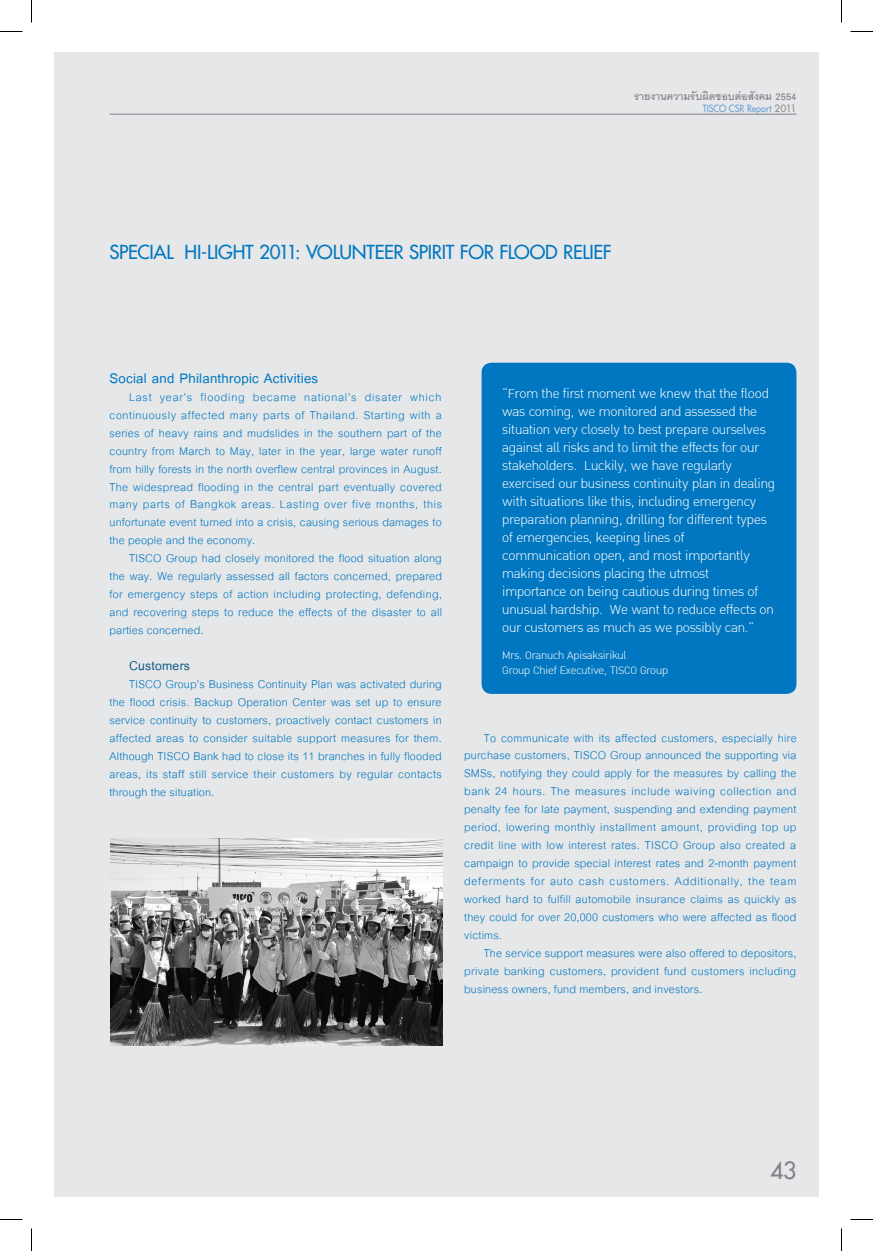
<style>
.page{position:relative;width:873px;height:1251px;background:#fff}
.page>*{position:absolute;margin:0;border:0;box-sizing:border-box;transform-origin:0 0}
.t1{font:23.25px "Futura";color:#808285}
.text{font:20.25px "UPC Cordia Bold";letter-spacing:.01em;color:#0077c0}
.head{font:18.9px "Futura";letter-spacing:-.02em;color:#0077c0}
.text-2{font:18.75px "UPC Cordia Bold";letter-spacing:.01em;color:#145b89}
.poye{font:300 18px/18px "DB Ozone X";letter-spacing:-.01em;color:#fff}
.text-3{font:16.5px/18px "UPC Cordia";letter-spacing:.01em;color:#0077c0;text-align:justify}
.poye-2{font:300 15px/15px "DB Ozone X";letter-spacing:-.01em;color:#fff}
.t2{font:700 14.25px "UPCC";color:#808285}
.t3{font:9.75px "Futura";color:#639dd4;scale:.9 1}
.s1{color:#808285}
</style>
<div class="page">
<div style="left:54px;top:52px;width:765px;height:1145px;background:#e6e7e9"></div>
<div style="left:482px;top:363px;width:314px;height:331px;background:#0077c0;border-radius:10px"></div>
<img style="left:110px;top:839px;width:332px;height:207px">
<hr style="left:110px;top:114px;width:686px;height:1px;background:#808285">
<svg style="left:0;top:31px;width:22px;height:1px"></svg>
<svg style="left:850px;top:31px;width:23px;height:1px"></svg>
<svg style="left:0;top:1219px;width:22px;height:1px"></svg>
<svg style="left:850px;top:1219px;width:23px;height:1px"></svg>
<svg style="left:31px;top:0;width:1px;height:22px"></svg>
<svg style="left:31px;top:1228px;width:1px;height:23px"></svg>
<svg style="left:841px;top:0;width:1px;height:22px"></svg>
<svg style="left:841px;top:1228px;width:1px;height:23px"></svg>
<p class="t2" style="left:634px;top:88px;width:164px">รายงานความรับผิดชอบต่อสังคม 2554</p>
<p class="t3" style="left:703px;top:102px;width:106px">TISCO CSR Report <span class="s1">2011</span></p>
<p class="head" style="left:110px;top:240px;width:504px">SPECIAL HI-LIGHT 2011: VOLUNTEER SPIRIT FOR FLOOD RELIEF</p>
<p class="text" style="left:110px;top:366px;width:210px">Social and Philanthropic Activities</p>
<p class="text-3" style="left:110px;top:387px;width:334px;text-indent:20px">Last year’s flooding became national’s disater which continuously affected many parts of Thailand. Starting with a series of heavy rains and mudslides in the southern part of the country from March to May, later in the year, large water runoff from hilly forests in the north overflew central provinces in August.<br>The widespread flooding in the central part eventually covered many parts of Bangkok areas. Lasting over five months, this unfortunate event turned into a crisis, causing serious damages to the people and the economy.</p>
<p class="text-3" style="left:110px;top:549px;width:334px;text-indent:20px">TISCO Group had closely monitored the flood situation along the way. We regularly assessed all factors concerned, prepared for emergency steps of action including protecting, defending, and recovering steps to reduce the effects of the disaster to all parties concerned.</p>
<p class="text-2" style="left:129px;top:654px;width:63px">Customers</p>
<p class="text-3" style="left:110px;top:674px;width:334px;text-indent:20px">TISCO Group’s Business Continuity Plan was activated during the flood crisis. Backup Operation Center was set up to ensure service continuity to customers, proactively contact customers in affected areas to consider suitable support measures for them.<br>Although TISCO Bank had to close its 11 branches in fully flooded areas, its staff still service their customers by regular contacts through the situation.</p>
<p class="poye" style="left:502px;top:385px;width:274px">“From the first moment we knew that the flood was coming, we monitored and assessed the situation very closely to best prepare ourselves against all risks and to limit the effects for our stakeholders. Luckily, we have regularly exercised our business continuity plan in dealing with situations like this, including emergency preparation planning, drilling for different types of emergencies, keeping lines of communication open, and most importantly making decisions placing the utmost importance on being cautious during times of unusual hardship. We want to reduce effects on our customers as much as we possibly can.”</p>
<p class="poye-2" style="left:502px;top:648px;width:167px">Mrs. Oranuch Apisaksirikul<br>Group Chief Executive, TISCO Group</p>
<p class="text-3" style="left:464px;top:728px;width:334px;text-indent:20px">To communicate with its affected customers, especially hire purchase customers, TISCO Group announced the supporting via SMSs, notifying they could apply for the measures by calling the bank 24 hours. The measures include waiving collection and penalty fee for late payment, suspending and extending payment period, lowering monthly installment amount, providing top up credit line with low interest rates. TISCO Group also created a campaign to provide special interest rates and 2-month payment deferments for auto cash customers. Additionally, the team worked hard to fulfill automobile insurance claims as quickly as they could for over 20,000 customers who were affected as flood victims.</p>
<p class="text-3" style="left:464px;top:943px;width:334px;text-indent:20px">The service support measures were also offered to depositors, private banking customers, provident fund customers including business owners, fund members, and investors.</p>
<h1 class="t1" style="left:770px;top:1155px;width:28px">43</h1>
</div>
